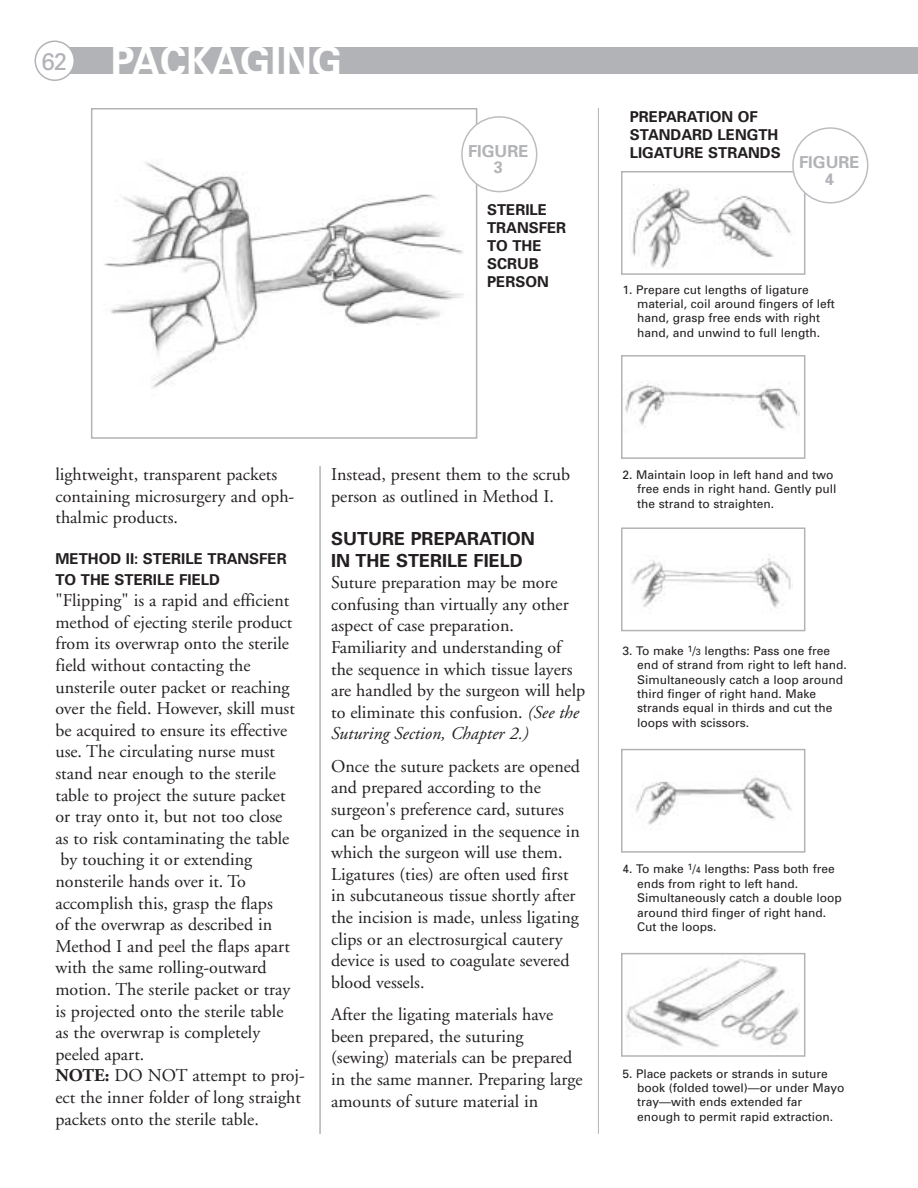
<style>
.page{position:relative;width:918px;height:1188px;background:#fff}
.page>*{position:absolute;margin:0;border:0;box-sizing:border-box;transform-origin:0 0}
.t1{font:700 39px "Univers";color:#fff}
.t2{font:18px/21.6px "Adobe Garamond";color:#231f20}
.t3{font:700 18px/21.6px "Univers";color:#231f20}
.t4{font:700 16.5px/16.5px "Univers";color:#b2b3b7;text-align:center}
.t5{font:700 15px/18px "Univers";color:#231f20}
.t6{font:12px/14.4px "Univers";color:#231f20}
.s1{font-weight:400;font-size:24px;color:#b2b3b7}
.s2{font-weight:700}
.s3{font-style:italic}
.s4{font-size:9px}
</style>
<div class="page">
<div style="left:54px;top:47px;width:864px;height:27px;background:#b2b3b7"></div>
<svg style="left:35px;top:40px;width:39px;height:41px"></svg>
<hr style="left:598px;top:108px;width:1px;height:1026px;background:#b2b3b7">
<hr style="left:320px;top:465px;width:1px;height:669px;background:#b2b3b7">
<img style="left:104px;top:162px;width:360px;height:227px">
<div style="left:91px;top:108px;width:386px;height:331px;border:2px solid #b2b3b7"></div>
<svg style="left:461px;top:116px;width:76px;height:76px"></svg>
<img style="left:632px;top:188px;width:159px;height:80px">
<div style="left:621px;top:171px;width:184px;height:104px;border:2px solid #b2b3b7"></div>
<svg style="left:792px;top:127px;width:76px;height:77px"></svg>
<img style="left:625px;top:382px;width:174px;height:47px">
<div style="left:621px;top:355px;width:184px;height:104px;border:2px solid #b2b3b7"></div>
<img style="left:631px;top:554px;width:162px;height:54px">
<div style="left:621px;top:527px;width:184px;height:104px;border:2px solid #b2b3b7"></div>
<img style="left:636px;top:777px;width:156px;height:48px">
<div style="left:621px;top:749px;width:184px;height:104px;border:2px solid #b2b3b7"></div>
<img style="left:625px;top:956px;width:175px;height:93px">
<div style="left:621px;top:953px;width:184px;height:104px;border:2px solid #b2b3b7"></div>
<h1 class="t1" style="left:42px;top:47px;width:302px"><span class="s1">62</span> PACKAGING</h1>
<p class="t5" style="left:630px;top:109px;width:152px">PREPARATION OF<br>STANDARD LENGTH<br>LIGATURE STRANDS</p>
<p class="t4" style="left:468px;top:144px;width:62px">FIGURE<br>3</p>
<p class="t4" style="left:799px;top:155px;width:62px">FIGURE<br>4</p>
<p class="t5" style="left:487px;top:203px;width:81px">STERILE<br>TRANSFER<br>TO THE<br>SCRUB<br>PERSON</p>
<p class="t6" style="left:637px;top:283px;width:199px;text-indent:-15px">1. Prepare cut lengths of ligature material, coil around fingers of left hand, grasp free ends with right hand, and unwind to full length.</p>
<p class="t2" style="left:56px;top:465px;width:240px">lightweight, transparent packets containing microsurgery and oph&shy;thalmic products.</p>
<p class="t5" style="left:56px;top:550px;width:233px;line-height:20.1px">METHOD II: STERILE TRANSFER<br>TO THE STERILE FIELD</p>
<p class="t2" style="left:56px;top:591px;width:251px">"Flipping" is a rapid and efficient method of ejecting sterile product from its overwrap onto the sterile field without contacting the unsterile outer packet or reaching over the field. However, skill must be acquired to ensure its effective use. The circulating nurse must stand near enough to the sterile table to project the suture packet<br>or tray onto it, but not too close<br>as to risk contaminating the table by touching it or extending nonsterile hands over it. To accomplish this, grasp the flaps<br>of the overwrap as described in<br>Method I and peel the flaps apart with the same rolling-outward motion. The sterile packet or tray is projected onto the sterile table<br>as the overwrap is completely peeled apart.<br><span class="s2">NOTE:</span> DO NOT attempt to proj&shy;ect the inner folder of long straight packets onto the sterile table.</p>
<p class="t2" style="left:331px;top:465px;width:241px">Instead, present them to the scrub person as outlined in Method I.</p>
<p class="t3" style="left:331px;top:529px;width:205px">SUTURE PREPARATION<br>IN THE STERILE FIELD</p>
<p class="t2" style="left:331px;top:573px;width:256px">Suture preparation may be more confusing than virtually any other aspect of case preparation.<br>Familiarity and understanding of the sequence in which tissue layers are handled by the surgeon will help to eliminate this confusion. <span class="s3">(See the Suturing Section, Chapter 2.)</span></p>
<p class="t2" style="left:331px;top:757px;width:250px">Once the suture packets are opened and prepared according to the surgeon's preference card, sutures can be organized in the sequence in which the surgeon will use them.<br>Ligatures (ties) are often used first in subcutaneous tissue shortly after the incision is made, unless ligating clips or an electrosurgical cautery device is used to coagulate severed blood vessels.</p>
<p class="t2" style="left:331px;top:1005px;width:253px">After the ligating materials have been prepared, the suturing (sewing) materials can be prepared in the same manner. Preparing large amounts of suture material in</p>
<p class="t6" style="left:637px;top:469px;width:201px;text-indent:-15px">2. Maintain loop in left hand and two free ends in right hand. Gently pull the strand to straighten.</p>
<p class="t6" style="left:637px;top:645px;width:211px;text-indent:-15px">3. To make <sup>1</sup>/<span class="s4">3</span> lengths: Pass one free end of strand from right to left hand.<br>Simultaneously catch a loop around third finger of right hand. Make strands equal in thirds and cut the loops with scissors.</p>
<p class="t6" style="left:637px;top:863px;width:206px;text-indent:-15px">4. To make <sup>1</sup>/<span class="s4">4</span> lengths: Pass both free ends from right to left hand.<br>Simultaneously catch a double loop around third finger of right hand.<br>Cut the loops.</p>
<p class="t6" style="left:637px;top:1067px;width:209px;text-indent:-15px">5. Place packets or strands in suture book (folded towel)—or under Mayo tray—with ends extended far enough to permit rapid extraction.</p>
</div>
